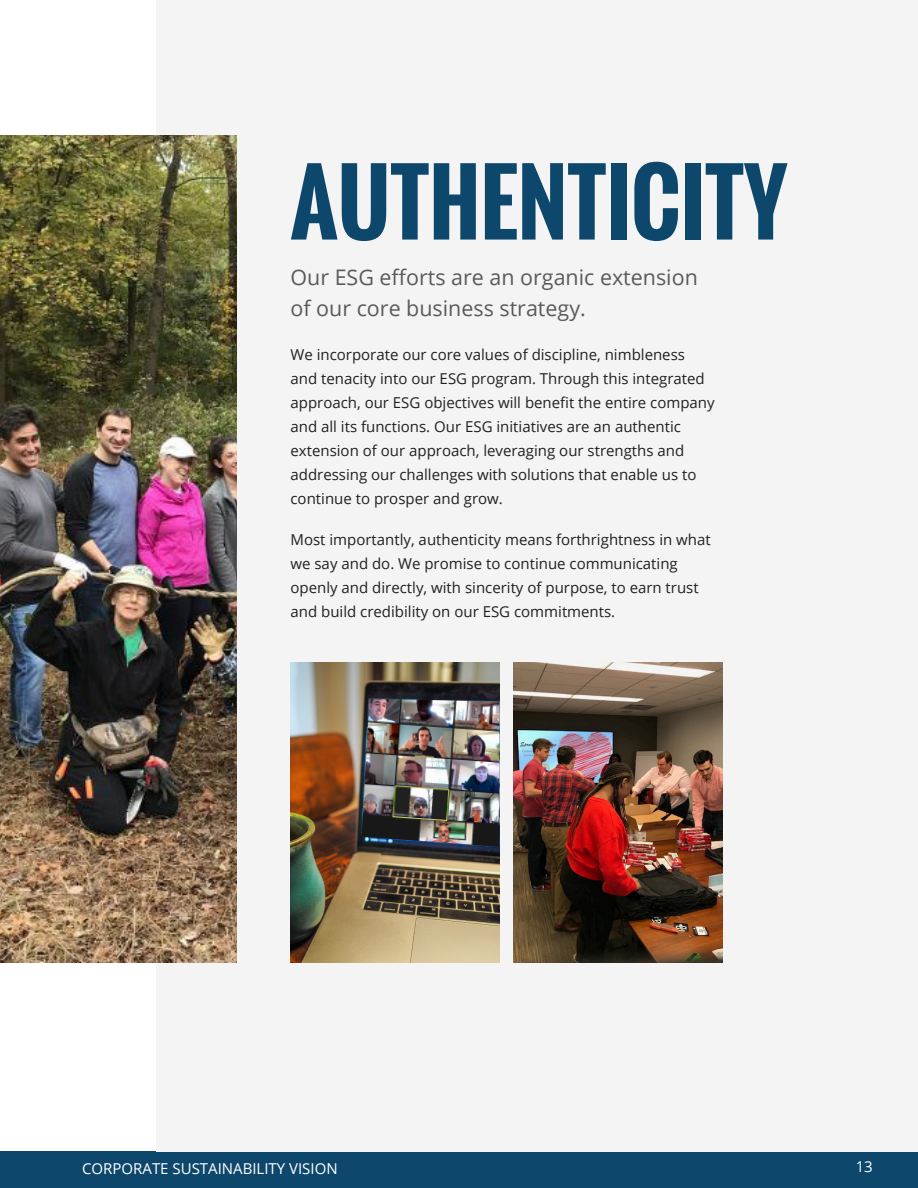
<style>
.page{position:relative;width:918px;height:1188px;background:#fff}
.page>*{position:absolute;margin:0;border:0;box-sizing:border-box;transform-origin:0 0}
.t1{font:700 86.85px "Oswald";color:#0e476c}
.t2{font:21.45px/30.3px "Open Sans";color:#5a5a5d}
.t3{font:15px/24px "Open Sans";color:#231f20}
.t4{font:15px "Open Sans";color:#fff}
</style>
<div class="page">
<div style="left:0;top:1151px;width:918px;height:37px;background:#0e476c"></div>
<div style="left:157px;top:0;width:761px;height:1151px;background:#f4f4f4"></div>
<img style="left:1px;top:136px;width:235px;height:826px">
<img style="left:291px;top:662px;width:208px;height:300px">
<img style="left:514px;top:662px;width:209px;height:300px">
<img style="left:362px;top:699px;width:137px;height:148px">
<p class="t1" style="left:291px;top:137px;width:498px">AUTHENTICITY</p>
<p class="t2" style="left:291px;top:262px;width:409px">Our ESG efforts are an organic extension of our core business strategy.</p>
<p class="t3" style="left:291px;top:342px;width:426px">We incorporate our core values of discipline, nimbleness and tenacity into our ESG program. Through this integrated approach, our ESG objectives will benefit the entire company and all its functions. Our ESG initiatives are an authentic extension of our approach, leveraging our strengths and addressing our challenges with solutions that enable us to continue to prosper and grow.</p>
<p class="t3" style="left:291px;top:527px;width:422px">Most importantly, authenticity means forthrightness in what we say and do. We promise to continue communicating openly and directly, with sincerity of purpose, to earn trust and build credibility on our ESG commitments.</p>
<p class="t4" style="left:82px;top:1158px;width:257px">CORPORATE SUSTAINABILITY VISION</p>
<p class="t4" style="left:856px;top:1157px;width:19px">13</p>
</div>
